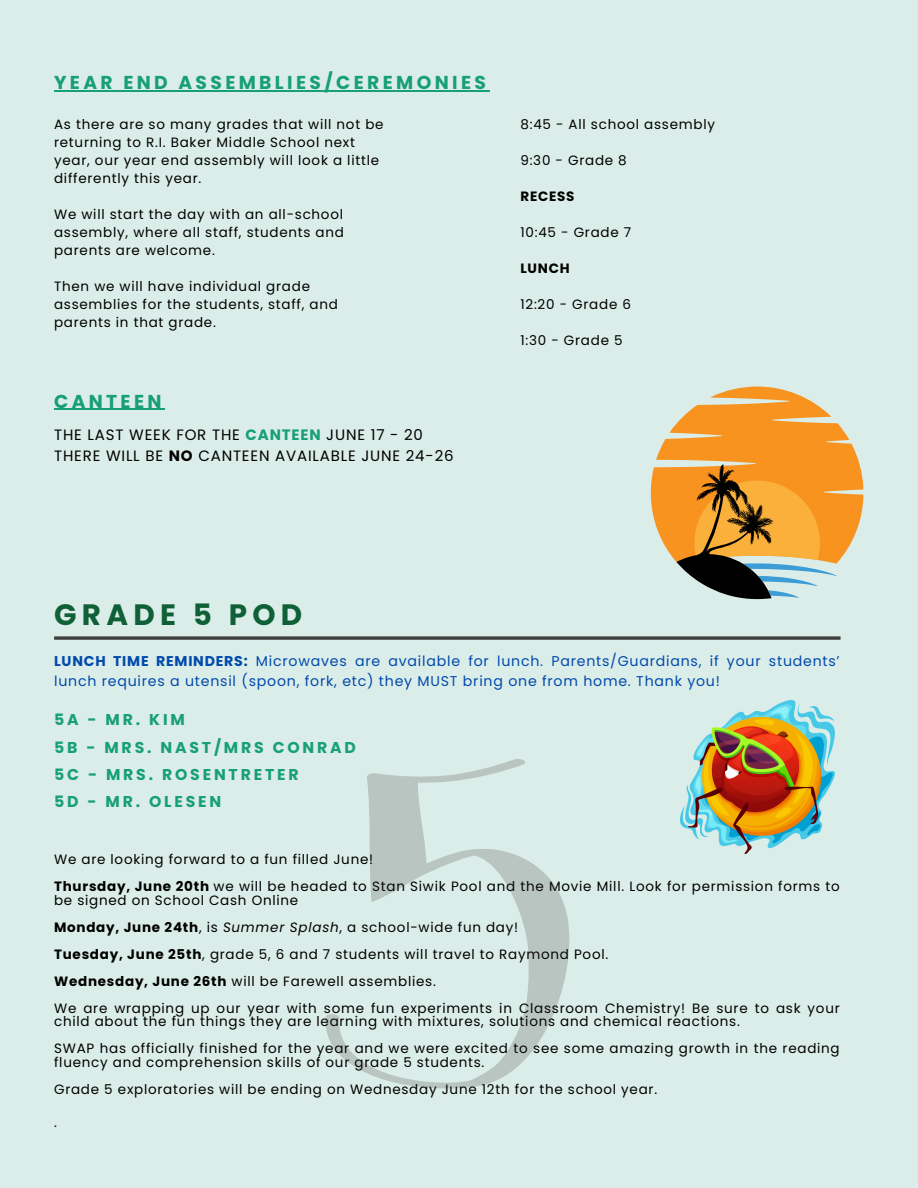
<style>
.page{position:relative;width:918px;height:1188px;background:#dbede8}
.page>*{position:absolute;margin:0;border:0;box-sizing:border-box;transform-origin:0 0}
.t1{font:700 29.4px "Poppins";letter-spacing:.18em;color:#0f6036}
.t2{font:700 18.75px "Poppins";letter-spacing:.18em;color:#179f77}
.t3{font:700 15.6px "Poppins";letter-spacing:.18em;color:#179f77}
.t4{font:15px "Poppins";letter-spacing:.055em;color:#000}
.t5{font:14.1px/19.2px "Poppins";letter-spacing:.055em;color:#004aad}
.t6{font:13.5px/18px "Poppins";letter-spacing:.055em;color:#000}
.t7{font:700 13.5px "Poppins";letter-spacing:.055em;color:#000}
.s1{font-weight:700;color:#179f77}
.s2{font-weight:700}
.s3{font-style:italic}
</style>
<div class="page">
<svg style="left:325px;top:759px;width:244px;height:330px"></svg>
<svg style="left:54px;top:636px;width:787px;height:4px;background:#555857"></svg>
<svg style="left:651px;top:387px;width:212px;height:212px"></svg>
<img style="left:680px;top:701px;width:154px;height:153px">
<hr style="left:54px;top:90px;width:435px;height:1px;background:#179f77">
<hr style="left:54px;top:409px;width:111px;height:1px;background:#179f77">
<h3 class="t2" style="left:54px;top:70px;width:433px">YEAR END ASSEMBLIES/CEREMONIES</h3>
<p class="t6" style="left:54px;top:115px;width:331px">As there are so many grades that will not be returning to R.I. Baker Middle School next year, our year end assembly will look a little differently this year.</p>
<p class="t6" style="left:54px;top:205px;width:291px;text-align:justify">We will start the day with an all-school assembly, where all staff, students and parents are welcome.</p>
<p class="t6" style="left:54px;top:277px;width:285px">Then we will have individual grade assemblies for the students, staff, and parents in that grade.</p>
<p class="t2" style="left:54px;top:388px;width:109px">CANTEEN</p>
<p class="t4" style="left:54px;top:425px;width:370px">THE LAST WEEK FOR THE <span class="s1">CANTEEN</span> JUNE 17 - 20</p>
<h2 class="t4" style="left:54px;top:445px;width:401px">THERE WILL BE <span class="s2">NO</span> CANTEEN AVAILABLE JUNE 24-26</h2>
<h3 class="t6" style="left:520px;top:115px;width:196px">8:45 - All school assembly</h3>
<p class="t6" style="left:520px;top:151px;width:108px">9:30 - Grade 8</p>
<h3 class="t7" style="left:520px;top:186px;width:56px">RECESS</h3>
<h3 class="t6" style="left:520px;top:223px;width:112px">10:45 - Grade 7</h3>
<p class="t7" style="left:520px;top:258px;width:51px">LUNCH</p>
<p class="t6" style="left:520px;top:295px;width:112px">12:20 - Grade 6</p>
<p class="t6" style="left:520px;top:331px;width:104px">1:30 - Grade 5</p>
<p class="t1" style="left:54px;top:594px;width:250px">GRADE 5 POD</p>
<p class="t5" style="left:54px;top:652px;width:787px"><span class="s2">LUNCH TIME REMINDERS:</span> Microwaves are available for lunch. Parents/Guardians, if your students’ lunch requires a utensil (spoon, fork, etc) they MUST bring one from home. Thank you!</p>
<h1 class="t3" style="left:54px;top:709px;width:132px">5A - MR. KIM</h1>
<h5 class="t3" style="left:54px;top:736px;width:303px">5B - MRS. NAST/MRS CONRAD</h5>
<p class="t3" style="left:54px;top:763px;width:246px">5C - MRS. ROSENTRETER</p>
<p class="t3" style="left:54px;top:791px;width:169px">5D - MR. OLESEN</p>
<h2 class="t6" style="left:54px;top:851px;width:321px">We are looking forward to a fun filled June!</h2>
<p class="t6" style="left:54px;top:880px;width:787px;line-height:13.5px"><span class="s2">Thursday, June 20th</span> we will be headed to Stan Siwik Pool and the Movie Mill. Look for permission forms to be signed on School Cash Online</p>
<p class="t6" style="left:54px;top:918px;width:466px"><span class="s2">Monday, June 24th</span>, is <span class="s3">Summer Splash</span>, a school-wide fun day!</p>
<p class="t6" style="left:54px;top:945px;width:556px"><span class="s2">Tuesday, June 25th</span>, grade 5, 6 and 7 students will travel to Raymond Pool.</p>
<p class="t6" style="left:54px;top:972px;width:383px"><span class="s2">Wednesday, June 26th</span> will be Farewell assemblies.</p>
<p class="t6" style="left:54px;top:1001px;width:787px;line-height:13.5px">We are wrapping up our year with some fun experiments in Classroom Chemistry! Be sure to ask your child about the fun things they are learning with mixtures, solutions and chemical reactions.</p>
<h6 class="t6" style="left:54px;top:1042px;width:787px;line-height:13.5px">SWAP has officially finished for the year and we were excited to see some amazing growth in the reading fluency and comprehension skills of our grade 5 students.</h6>
<p class="t6" style="left:54px;top:1080px;width:605px">Grade 5 exploratories will be ending on Wednesday June 12th for the school year.</p>
<h6 class="t6" style="left:54px;top:1114px;width:4px">.</h6>
</div>
